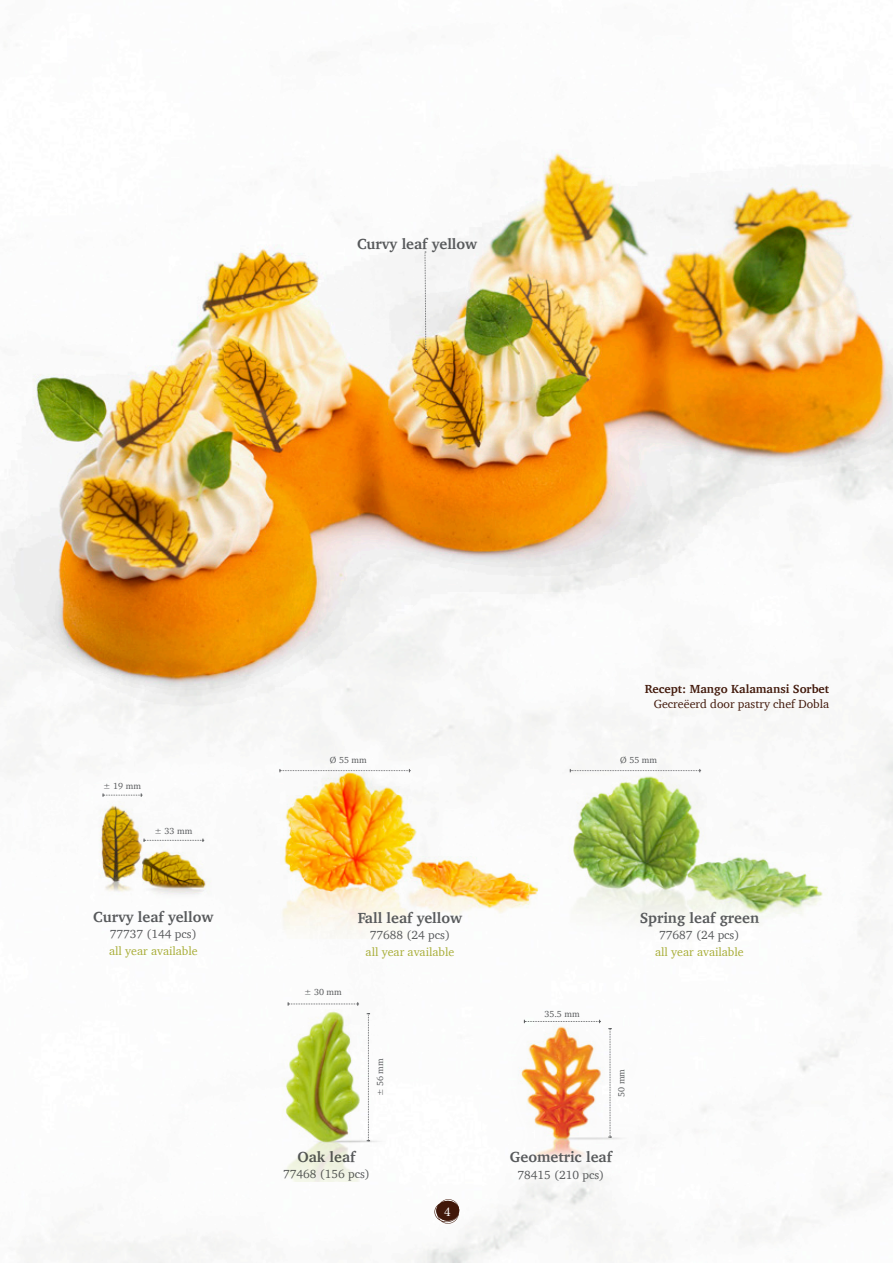
<style>
.page{position:relative;width:893px;height:1263px;background:#fff}
.page>*{position:absolute;margin:0;border:0;box-sizing:border-box;transform-origin:0 0}
.t1{font:700 15px "Charter";color:#57595b}
.t2{font:13.5px "Minion Pro";color:#fff}
.t3{font:12px "Charter";color:#57595b}
.t4{font:12px "Charter";color:#a7ad36}
.t5{font:12px "Charter";color:#41180a}
.t6{font:700 12px "Charter";color:#41180a}
.t7{font:9px "Charter";color:#57595b}
</style>
<div class="page">
<svg style="left:434px;top:1199px;width:25px;height:25px"></svg>
<img style="left:275px;top:1010px;width:112px;height:171px">
<svg style="left:367px;top:1013px;width:3px;height:128px"></svg>
<svg style="left:288px;top:1002px;width:71px;height:4px"></svg>
<img style="left:511px;top:1008px;width:128px;height:162px">
<svg style="left:524px;top:1020px;width:77px;height:3px"></svg>
<svg style="left:608px;top:1028px;width:4px;height:110px"></svg>
<img style="left:92px;top:802px;width:122px;height:129px">
<svg style="left:144px;top:839px;width:60px;height:3px"></svg>
<svg style="left:103px;top:793px;width:39px;height:4px"></svg>
<img style="left:561px;top:769px;width:268px;height:198px">
<svg style="left:570px;top:769px;width:131px;height:3px"></svg>
<img style="left:280px;top:772px;width:259px;height:167px">
<svg style="left:280px;top:769px;width:130px;height:3px"></svg>
<img style="left:0;top:63px;width:893px;height:680px">
<svg style="left:424px;top:252px;width:3px;height:98px"></svg>
<p class="t1" style="left:357px;top:231px;width:122px">Curvy leaf yellow</p>
<p class="t7" style="left:103px;top:778px;width:39px">± 19 mm</p>
<p class="t7" style="left:155px;top:823px;width:39px">± 33 mm</p>
<p class="t1" style="left:93px;top:903px;width:122px">Curvy leaf yellow</p>
<p class="t3" style="left:110px;top:924px;width:88px">77737 (144 pcs)</p>
<p class="t4" style="left:109px;top:940px;width:90px">all year available</p>
<p class="t7" style="left:330px;top:752px;width:38px">Ø 55 mm</p>
<p class="t6" style="left:645px;top:679px;width:186px">Recept: Mango Kalamansi Sorbet</p>
<p class="t5" style="left:654px;top:694px;width:177px">Gecreëerd door pastry chef Dobla</p>
<p class="t7" style="left:620px;top:752px;width:38px">Ø 55 mm</p>
<p class="t7" style="left:304px;top:984px;width:39px">± 30 mm</p>
<p class="t1" style="left:358px;top:904px;width:106px">Fall leaf yellow</p>
<p class="t3" style="left:370px;top:925px;width:82px">77688 (24 pcs)</p>
<p class="t4" style="left:366px;top:941px;width:90px">all year available</p>
<p class="t7" style="left:372px;top:1096px;width:39px;rotate:-90deg">± 56 mm</p>
<p class="t1" style="left:298px;top:1144px;width:59px">Oak leaf</p>
<p class="t3" style="left:283px;top:1164px;width:88px">77468 (156 pcs)</p>
<p class="t2" style="left:444px;top:1202px;width:8px">4</p>
<p class="t7" style="left:544px;top:1006px;width:37px">35.5 mm</p>
<p class="t1" style="left:640px;top:904px;width:121px">Spring leaf green</p>
<p class="t3" style="left:659px;top:925px;width:82px">77687 (24 pcs)</p>
<p class="t4" style="left:655px;top:941px;width:90px">all year available</p>
<p class="t7" style="left:614px;top:1097px;width:29px;rotate:-90deg">50 mm</p>
<p class="t1" style="left:510px;top:1144px;width:103px">Geometric leaf</p>
<p class="t3" style="left:517px;top:1164px;width:88px">78415 (210 pcs)</p>
</div>
